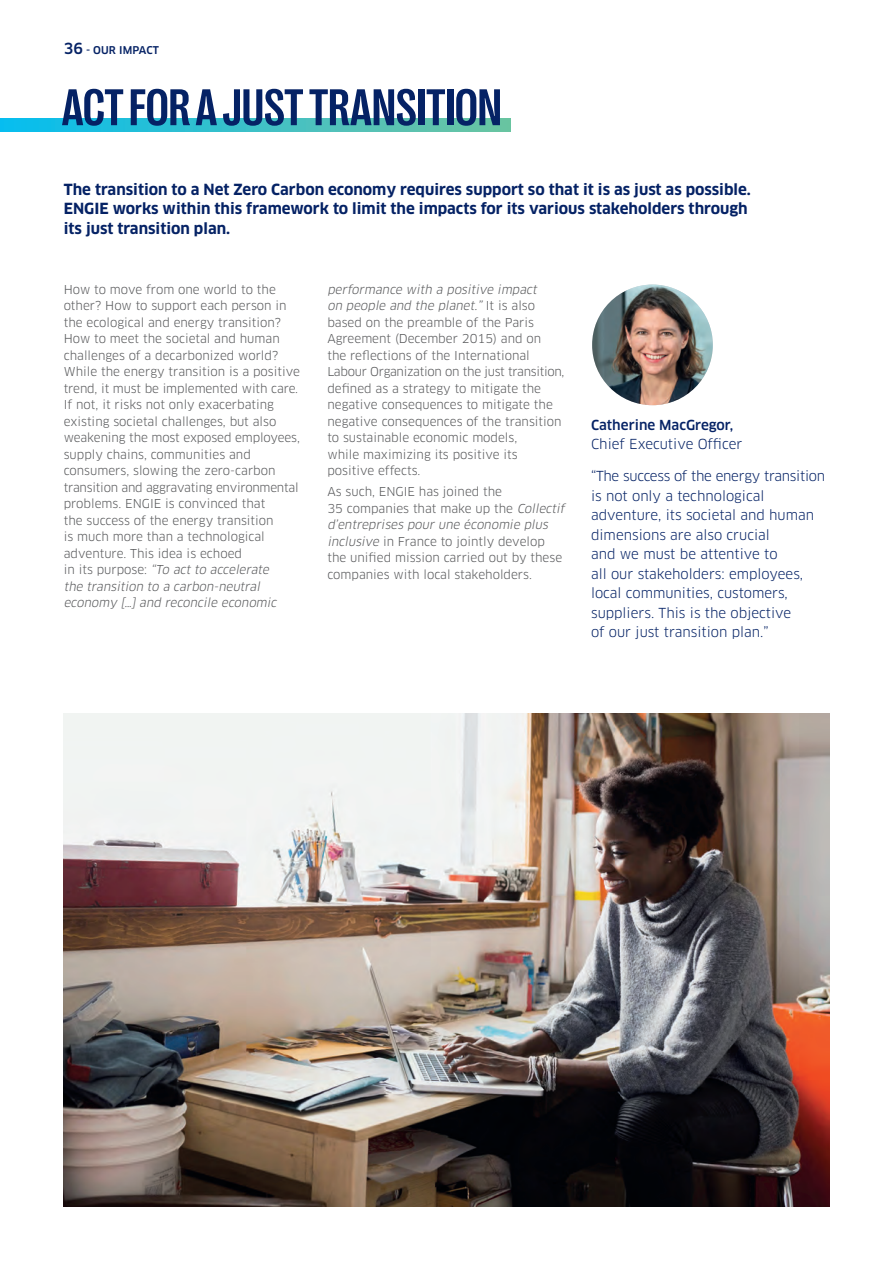
<style>
.page{position:relative;width:893px;height:1263px;background:#fff}
.page>*{position:absolute;margin:0;border:0;box-sizing:border-box;transform-origin:0 0}
.t1{font:700 condensed 52.5px "Right Grotesk";color:#052265}
.t2{font:700 15px/19.5px "Clan OT";color:#052265}
.t3{font:13.5px/19.5px "Clan OT";color:#052265}
.t4{font:12px/16.5px "Clan OT";color:#57585a}
.t5{font:500 10.5px "Clan OT";letter-spacing:.01em;color:#052265}
.s1{font-size:15px}
.s2{font-style:italic}
.s3{font-weight:500}
</style>
<div class="page">
<img style="left:64px;top:713px;width:765px;height:493px">
<svg style="left:0;top:118px;width:511px;height:14px;background:#3bc0c7"></svg>
<img style="left:592px;top:285px;width:121px;height:120px;border-radius:60px">
<p class="t5" style="left:64px;top:44px;width:97px"><span class="s1">36</span> - OUR IMPACT</p>
<p class="t1" style="left:62px;top:80px;width:441px">ACT FOR A JUST TRANSITION</p>
<p class="t2" style="left:64px;top:180px;width:688px">The transition to a Net Zero Carbon economy requires support so that it is as just as possible.<br>ENGIE works within this framework to limit the impacts for its various stakeholders through its just transition plan.</p>
<p class="t4" style="left:64px;top:281px;width:238px">How to move from one world to the other? How to support each person in the ecological and energy transition?<br>How to meet the societal and human challenges of a decarbonized world?<br>While the energy transition is a positive trend, it must be implemented with care.<br>If not, it risks not only exacerbating existing societal challenges, but also weakening the most exposed employees, supply chains, communities and consumers, slowing the zero-carbon transition and aggravating environmental problems. ENGIE is convinced that<br>the success of the energy transition<br>is much more than a technological adventure. This idea is echoed<br>i n i t s p u r p o s e : <span class="s2">“To act to accelerate<br>the transition to a carbon-neutral economy […] and reconcile economic</span></p>
<p class="t4" style="left:327px;top:281px;width:239px"><span class="s2">performance with a positive impact<br>on people and the planet.”</span> I t i s a l s o based on the preamble of the Paris Agreement (December 2015) and on<br>the reflections of the International Labour Organization on the just transition, defined as a strategy to mitigate the negative consequences to mitigate the negative consequences of the transition to sustainable economic models,<br>while maximizing its positive its positive effects.</p>
<p class="t4" style="left:327px;top:483px;width:241px">As such, ENGIE has joined the<br>35 companies that make up the <span class="s2">Collectif d’entreprises pour une économie plus inclusive</span> in France to jointly develop<br>the unified mission carried out by these companies with local stakeholders.</p>
<p class="t3" style="left:591px;top:415px;width:153px"><span class="s3">Catherine MacGregor,<br></span>Chief Executive Officer</p>
<p class="t3" style="left:591px;top:467px;width:236px">“The success of the energy transition is not only a technological adventure, its societal and human dimensions are also crucial<br>and we must be attentive to<br>all our stakeholders: employees, local communities, customers, suppliers. This is the objective<br>of our just transition plan.”</p>
</div>
